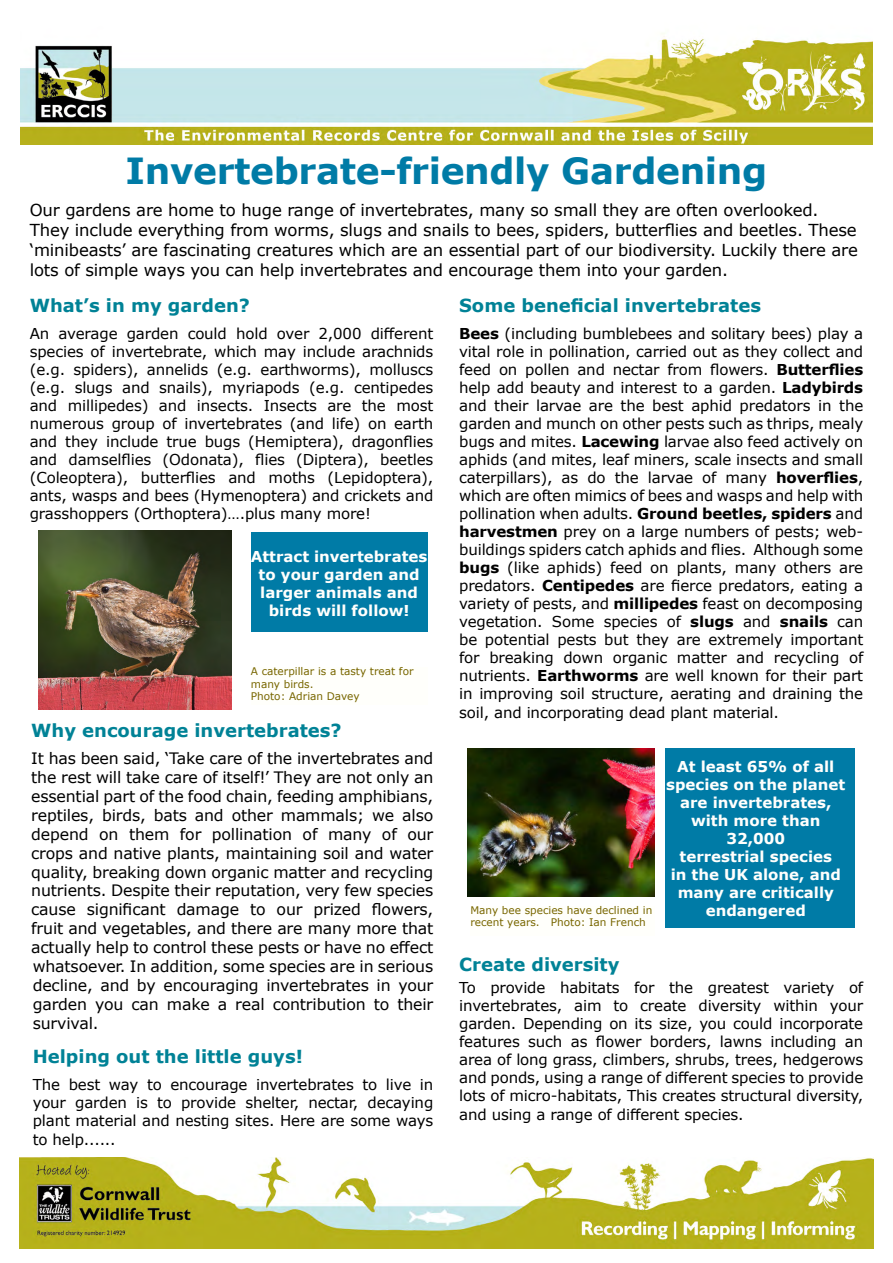
<style>
.page{position:relative;width:893px;height:1263px;background:#fff}
.page>*{position:absolute;margin:0;border:0;box-sizing:border-box;transform-origin:0 0}
.t1{font:700 36px "Verdana";letter-spacing:-.01em;color:#007ba6}
.t2{font:700 18px "Verdana";color:#008296}
.t3{font:16.5px/19.8px "Verdana";letter-spacing:-.01em;color:#000}
.t4{font:15.75px/18.9px "Verdana";letter-spacing:-.01em;color:#000;text-align:justify}
.t5{font:15px/18px "Verdana";letter-spacing:-.01em;color:#000;text-align:justify}
.t6{font:700 15px/18px "Verdana";color:#fffffd;text-align:center}
.t7{font:10.5px/12.6px "Verdana";color:#786600}
.s1{font-weight:700}
</style>
<div class="page">
<img style="left:20px;top:33px;width:853px;height:112px">
<img style="left:20px;top:1157px;width:853px;height:91px">
<div style="left:665px;top:748px;width:190px;height:180px;background:#007ba6"></div>
<div style="left:251px;top:532px;width:176px;height:99px;background:#007ba6"></div>
<img style="left:467px;top:748px;width:187px;height:148px">
<div style="left:470px;top:906px;width:184px;height:29px;background:#fffffb"></div>
<img style="left:38px;top:530px;width:194px;height:180px">
<div style="left:251px;top:667px;width:176px;height:37px;background:#fffffb"></div>
<h1 class="t1" style="left:126px;top:145px;width:643px">Invertebrate-friendly Gardening</h1>
<p class="t3" style="left:30px;top:200px;width:829px">Our gardens are home to huge range of invertebrates, many so small they are often overlooked.<br>They include everything from worms, slugs and snails to bees, spiders, butterflies and beetles. These ‘minibeasts’ are fascinating creatures which are an essential part of our biodiversity. Luckily there are lots of simple ways you can help invertebrates and encourage them into your garden.</p>
<p class="t2" style="left:30px;top:293px;width:222px">What’s in my garden?</p>
<p class="t5" style="left:30px;top:324px;width:405px">An average garden could hold over 2,000 different species of invertebrate, which may include arachnids (e.g. spiders), annelids (e.g. earthworms), molluscs (e.g. slugs and snails), myriapods (e.g. centipedes and millipedes) and insects. Insects are the most numerous group of invertebrates (and life) on earth and they include true bugs (Hemiptera), dragonflies and damselflies (Odonata), flies (Diptera), beetles (Coleoptera), butterflies and moths (Lepidoptera), ants, wasps and bees (Hymenoptera) and crickets and grasshoppers (Orthoptera)….plus many more!</p>
<p class="t6" style="left:251px;top:547px;width:178px">Attract invertebrates to your garden and larger animals and birds will follow!</p>
<p class="t7" style="left:251px;top:665px;width:164px">A caterpillar is a tasty treat for many birds.<br>Photo: Adrian Davey</p>
<p class="t2" style="left:31px;top:717px;width:312px">Why encourage invertebrates?</p>
<p class="t4" style="left:31px;top:749px;width:404px">It has been said, ‘Take care of the invertebrates and the rest will take care of itself!’ They are not only an essential part of the food chain, feeding amphibians, reptiles, birds, bats and other mammals; we also depend on them for pollination of many of our crops and native plants, maintaining soil and water quality, breaking down organic matter and recycling nutrients. Despite their reputation, very few species cause significant damage to our prized flowers, fruit and vegetables, and there are many more that actually help to control these pests or have no effect whatsoever. In addition, some species are in serious decline, and by encouraging invertebrates in your garden you can make a real contribution to their survival.</p>
<p class="t2" style="left:33px;top:1044px;width:272px">Helping out the little guys!</p>
<p class="t5" style="left:33px;top:1075px;width:402px">The best way to encourage invertebrates to live in your garden is to provide shelter, nectar, decaying plant material and nesting sites. Here are some ways to help......</p>
<p class="t2" style="left:459px;top:293px;width:303px">Some beneficial invertebrates</p>
<p class="t5" style="left:459px;top:324px;width:406px"><span class="s1">Bees</span> (including bumblebees and solitary bees) play a vital role in pollination, carried out as they collect and feed on pollen and nectar from flowers. <span class="s1">Butterflies </span>help add beauty and interest to a garden. <span class="s1">Ladybirds </span>and their larvae are the best aphid predators in the garden and munch on other pests such as thrips, mealy bugs and mites. <span class="s1">Lacewing</span> larvae also feed actively on aphids (and mites, leaf miners, scale insects and small caterpillars), as do the larvae of many <span class="s1">hoverflies</span>, which are often mimics of bees and wasps and help with pollination when adults. <span class="s1">Ground beetles, spiders</span> and <span class="s1">harvestmen</span> prey on a large numbers of pests; web&shy;buildings spiders catch aphids and flies. Although some <span class="s1">bugs</span> (like aphids) feed on plants, many others are predators. <span class="s1">Centipedes</span> are fierce predators, eating a variety of pests, and <span class="s1">millipedes</span> feast on decomposing vegetation. Some species of <span class="s1">slugs</span> and <span class="s1">snails</span> can be potential pests but they are extremely important for breaking down organic matter and recycling of nutrients. <span class="s1">Earthworms</span> are well known for their part in improving soil structure, aerating and draining the soil, and incorporating dead plant material.</p>
<p class="t7" style="left:470px;top:903px;width:184px">Many bee species have declined in recent years. Photo: Ian French</p>
<p class="t6" style="left:666px;top:757px;width:181px">At least 65% of all species on the planet are invertebrates, with more than<br>32,000<br>terrestrial species<br>in the UK alone, and many are critically endangered</p>
<p class="t2" style="left:459px;top:951px;width:162px">Create diversity</p>
<p class="t5" style="left:459px;top:978px;width:406px">To provide habitats for the greatest variety of invertebrates, aim to create diversity within your garden. Depending on its size, you could incorporate features such as flower borders, lawns including an area of long grass, climbers, shrubs, trees, hedgerows and ponds, using a range of different species to provide lots of micro-habitats, This creates structural diversity, and using a range of different species.</p>
</div>
